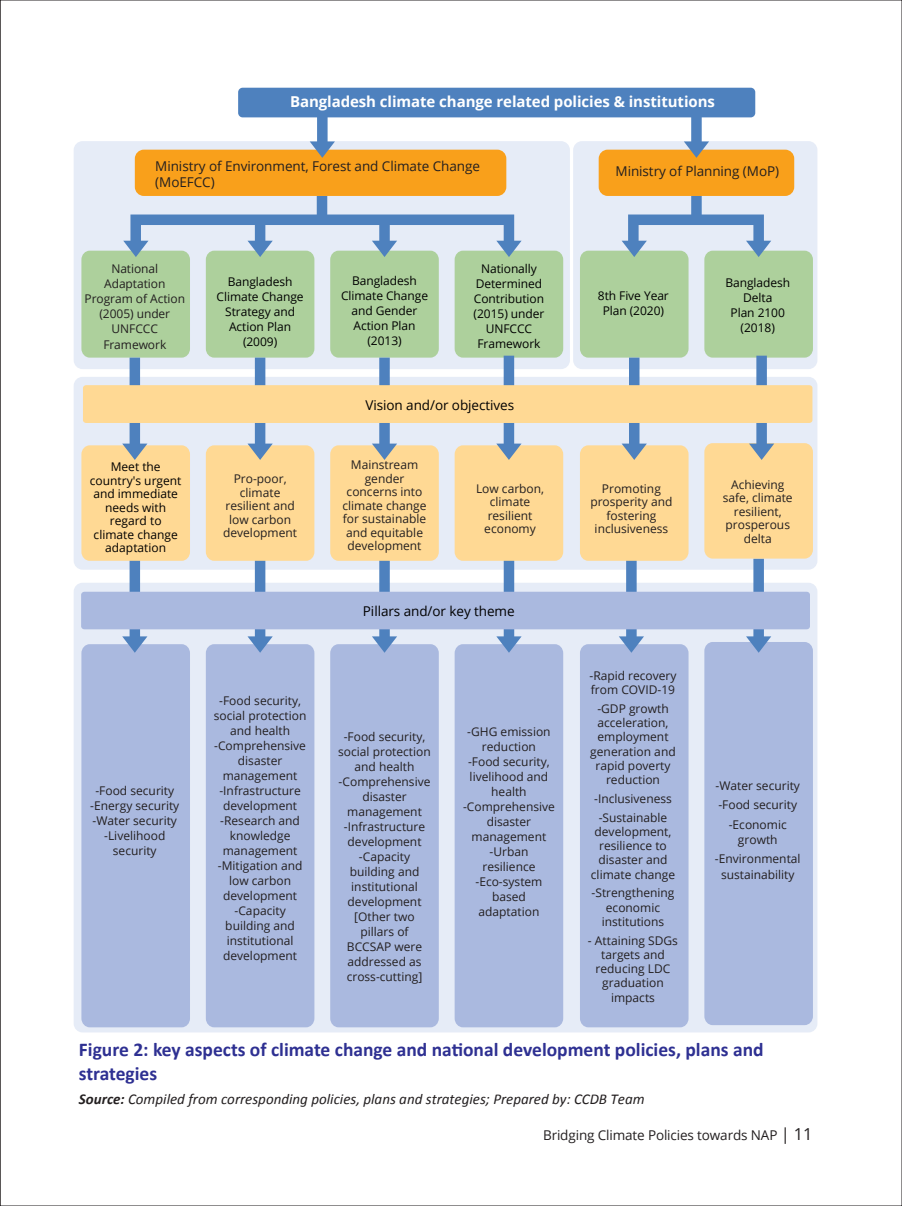
<style>
.page{position:relative;width:902px;height:1206px;background:#fff}
.page>*{position:absolute;margin:0;border:0;box-sizing:border-box;transform-origin:0 0}
.t1{font:700 19.5px/24px "Calibri";color:#2e3092}
.t2{font:italic 15px "Calibri";color:#231f20}
.t3{font:700 15px "Open Sans";letter-spacing:-.005em;color:#fff}
.t4{font:13.5px/16.2px "Open Sans";letter-spacing:-.005em;color:#231f20}
.t5{font:13.5px "Open Sans";letter-spacing:-.005em;color:#000}
.t6{font:12px/15px "Open Sans";color:#231f20;text-align:center}
.t7{font:12px/15px "Open Sans";letter-spacing:-.005em;color:#000;text-align:center}
.s1{font-weight:700}
.s2{font-size:16.5px}
</style>
<div class="page">
<div style="left:74px;top:582px;width:743px;height:450px;background:#e6ecf7;border-radius:9px"></div>
<div style="left:81px;top:644px;width:109px;height:382px;background:#aab9df;border-radius:9px"></div>
<div style="left:206px;top:644px;width:108px;height:382px;background:#aab9df;border-radius:9px"></div>
<div style="left:330px;top:644px;width:109px;height:382px;background:#aab9df;border-radius:9px"></div>
<div style="left:454px;top:644px;width:109px;height:382px;background:#aab9df;border-radius:9px"></div>
<div style="left:580px;top:644px;width:108px;height:382px;background:#aab9df;border-radius:9px"></div>
<div style="left:704px;top:641px;width:109px;height:383px;background:#aab9df;border-radius:9px"></div>
<div style="left:74px;top:141px;width:496px;height:228px;background:#e6ecf7;border-radius:9px"></div>
<div style="left:74px;top:377px;width:743px;height:192px;background:#e6ecf7;border-radius:9px"></div>
<div style="left:573px;top:141px;width:244px;height:228px;background:#e6ecf7;border-radius:9px"></div>
<div style="left:691px;top:195px;width:10px;height:26px;background:#4e81be"></div>
<div style="left:130px;top:214px;width:384px;height:33px;border:10px solid #4e81be"></div>
<div style="left:317px;top:196px;width:10px;height:24px;background:#4e81be"></div>
<div style="left:238px;top:88px;width:517px;height:29px;background:#4e81be;border-radius:5px"></div>
<div style="left:135px;top:150px;width:371px;height:46px;background:#f9a01b;border-radius:9px"></div>
<div style="left:598px;top:150px;width:196px;height:46px;background:#f9a01b;border-radius:9px"></div>
<div style="left:81px;top:250px;width:109px;height:107px;background:#add09c;border-radius:9px"></div>
<div style="left:206px;top:250px;width:108px;height:107px;background:#add09c;border-radius:9px"></div>
<div style="left:330px;top:250px;width:109px;height:107px;background:#add09c;border-radius:9px"></div>
<div style="left:454px;top:250px;width:109px;height:107px;background:#add09c;border-radius:9px"></div>
<div style="left:580px;top:250px;width:108px;height:107px;background:#add09c;border-radius:9px"></div>
<div style="left:704px;top:250px;width:109px;height:107px;background:#add09c;border-radius:9px"></div>
<svg style="left:123px;top:241px;width:25px;height:16px"></svg>
<svg style="left:310px;top:117px;width:85px;height:41px"></svg>
<svg style="left:621px;top:117px;width:88px;height:41px"></svg>
<svg style="left:247px;top:241px;width:26px;height:16px"></svg>
<div style="left:255px;top:220px;width:10px;height:22px;background:#4e81be"></div>
<svg style="left:122px;top:636px;width:25px;height:16px"></svg>
<div style="left:130px;top:558px;width:10px;height:79px;background:#4e81be"></div>
<svg style="left:247px;top:636px;width:26px;height:16px"></svg>
<div style="left:255px;top:558px;width:10px;height:79px;background:#4e81be"></div>
<svg style="left:372px;top:636px;width:25px;height:16px"></svg>
<div style="left:379px;top:558px;width:11px;height:79px;background:#4e81be"></div>
<svg style="left:496px;top:636px;width:25px;height:16px"></svg>
<div style="left:504px;top:558px;width:10px;height:79px;background:#4e81be"></div>
<svg style="left:619px;top:636px;width:25px;height:16px"></svg>
<div style="left:626px;top:558px;width:10px;height:79px;background:#4e81be"></div>
<svg style="left:746px;top:636px;width:25px;height:16px"></svg>
<div style="left:753px;top:558px;width:11px;height:79px;background:#4e81be"></div>
<svg style="left:372px;top:241px;width:25px;height:16px"></svg>
<svg style="left:496px;top:241px;width:25px;height:16px"></svg>
<div style="left:379px;top:220px;width:11px;height:22px;background:#4e81be"></div>
<div style="left:628px;top:214px;width:136px;height:33px;border:10px solid #4e81be"></div>
<svg style="left:621px;top:241px;width:26px;height:16px"></svg>
<svg style="left:746px;top:241px;width:25px;height:16px"></svg>
<div style="left:81px;top:445px;width:109px;height:115px;background:#ffd994;border-radius:9px"></div>
<div style="left:206px;top:445px;width:108px;height:115px;background:#ffd994;border-radius:9px"></div>
<div style="left:330px;top:445px;width:109px;height:115px;background:#ffd994;border-radius:9px"></div>
<div style="left:454px;top:445px;width:109px;height:115px;background:#ffd994;border-radius:9px"></div>
<div style="left:580px;top:445px;width:108px;height:115px;background:#ffd994;border-radius:9px"></div>
<div style="left:704px;top:443px;width:109px;height:115px;background:#ffd994;border-radius:9px"></div>
<div style="left:81px;top:591px;width:729px;height:38px;background:#aab9df;border-radius:3px"></div>
<svg style="left:247px;top:443px;width:26px;height:17px"></svg>
<div style="left:255px;top:357px;width:10px;height:88px;background:#4e81be"></div>
<svg style="left:122px;top:443px;width:25px;height:17px"></svg>
<div style="left:130px;top:357px;width:10px;height:88px;background:#4e81be"></div>
<svg style="left:372px;top:443px;width:25px;height:17px"></svg>
<div style="left:379px;top:357px;width:11px;height:88px;background:#4e81be"></div>
<svg style="left:496px;top:443px;width:25px;height:17px"></svg>
<div style="left:503px;top:355px;width:11px;height:90px;background:#4e81be"></div>
<svg style="left:621px;top:443px;width:26px;height:17px"></svg>
<div style="left:629px;top:357px;width:10px;height:88px;background:#4e81be"></div>
<svg style="left:749px;top:443px;width:25px;height:17px"></svg>
<div style="left:756px;top:355px;width:11px;height:90px;background:#4e81be"></div>
<div style="left:83px;top:385px;width:729px;height:38px;background:#ffd994;border-radius:3px"></div>
<p class="t3" style="left:290px;top:91px;width:426px">Bangladesh climate change related policies &amp; institutions</p>
<p class="t4" style="left:155px;top:157px;width:326px">Ministry of Environment, Forest and Climate Change (MoEFCC)</p>
<p class="t4" style="left:615px;top:163px;width:165px">Ministry of Planning (MoP)</p>
<p class="t6" style="left:85px;top:261px;width:102px">National<br>Adaptation<br>Program of Action (2005) under<br>UNFCCC<br>Framework</p>
<p class="t7" style="left:217px;top:273px;width:89px">Bangladesh<br>Climate Change<br>Strategy and<br>Action Plan (2009)</p>
<p class="t7" style="left:341px;top:272px;width:89px">Bangladesh<br>Climate Change and Gender<br>Action Plan (2013)</p>
<p class="t7" style="left:473px;top:261px;width:72px">Nationally<br>Determined<br>Contribution (2015) under<br>UNFCCC<br>Framework</p>
<p class="t5" style="left:365px;top:395px;width:150px">Vision and/or objectives</p>
<p class="t7" style="left:598px;top:287px;width:72px">8th Five Year<br>Plan (2020)</p>
<p class="t7" style="left:725px;top:275px;width:66px">Bangladesh<br>Delta<br>Plan 2100 (2018)</p>
<p class="t7" style="left:90px;top:459px;width:93px;line-height:13.5px">Meet the country's urgent and immediate needs with regard to climate change adaptation</p>
<p class="t6" style="left:342px;top:457px;width:86px;line-height:13.5px">Mainstream gender concerns into climate change for sustainable and equitable development</p>
<p class="t6" style="left:223px;top:471px;width:75px;line-height:13.5px">Pro-poor, climate resilient and low carbon development</p>
<p class="t6" style="left:476px;top:481px;width:70px;line-height:13.5px">Low carbon, climate resilient economy</p>
<p class="t6" style="left:590px;top:481px;width:84px;line-height:13.5px">Promoting prosperity and fostering inclusiveness</p>
<p class="t6" style="left:723px;top:477px;width:71px;line-height:13.5px">Achieving safe, climate resilient, prosperous delta</p>
<p class="t6" style="left:90px;top:782px;width:91px">-Food security -Energy security -Water security -Livelihood security</p>
<p class="t6" style="left:214px;top:692px;width:94px">-Food security, social protection and health -Comprehensive disaster management -Infrastructure development -Research and knowledge management -Mitigation and low carbon development -Capacity building and institutional development</p>
<p class="t5" style="left:363px;top:602px;width:153px">Pillars and/or key theme</p>
<p class="t6" style="left:338px;top:728px;width:94px">-Food security, social protection and health -Comprehensive disaster management -Infrastructure development -Capacity building and institutional development [Other two pillars of<br>BCCSAP were addressed as cross-cutting]</p>
<p class="t6" style="left:463px;top:723px;width:93px">-GHG emission reduction<br>-Food security, livelihood and health -Comprehensive disaster management -Urban resilience -Eco-system based adaptation</p>
<p class="t6" style="left:589px;top:667px;width:89px;line-height:14.2px;text-align:left">-Rapid recovery from COVID-19</p>
<p class="t6" style="left:590px;top:700px;width:87px;line-height:14.2px">-GDP growth acceleration, employment generation and rapid poverty reduction</p>
<p class="t6" style="left:594px;top:788px;width:79px;line-height:18.8px">-Inclusiveness -Sustainable</p>
<p class="t6" style="left:591px;top:823px;width:86px;line-height:14.2px">development, resilience to disaster and climate change</p>
<p class="t6" style="left:591px;top:885px;width:84px;line-height:14.2px">-Strengthening economic institutions</p>
<p class="t6" style="left:588px;top:932px;width:92px;line-height:14.2px">- Attaining SDGs targets and reducing LDC graduation impacts</p>
<p class="t6" style="left:715px;top:775px;width:86px;line-height:19.5px">-Water security -Food security -Economic</p>
<p class="t6" style="left:715px;top:829px;width:87px;line-height:19.5px">growth -Environmental</p>
<p class="t6" style="left:721px;top:866px;width:75px">sustainability</p>
<h1 class="t1" style="left:79px;top:1036px;width:686px">Figure 2: key aspects of climate change and national development policies, plans and strategies</h1>
<p class="t2" style="left:79px;top:1088px;width:567px"><span class="s1">Source:</span> Compiled from corresponding policies, plans and strategies; Prepared by: CCDB Team</p>
<p class="t4" style="left:543px;top:1126px;width:271px">Bridging Climate Policies towards NAP <span class="s2">| 11</span></p>
</div>
